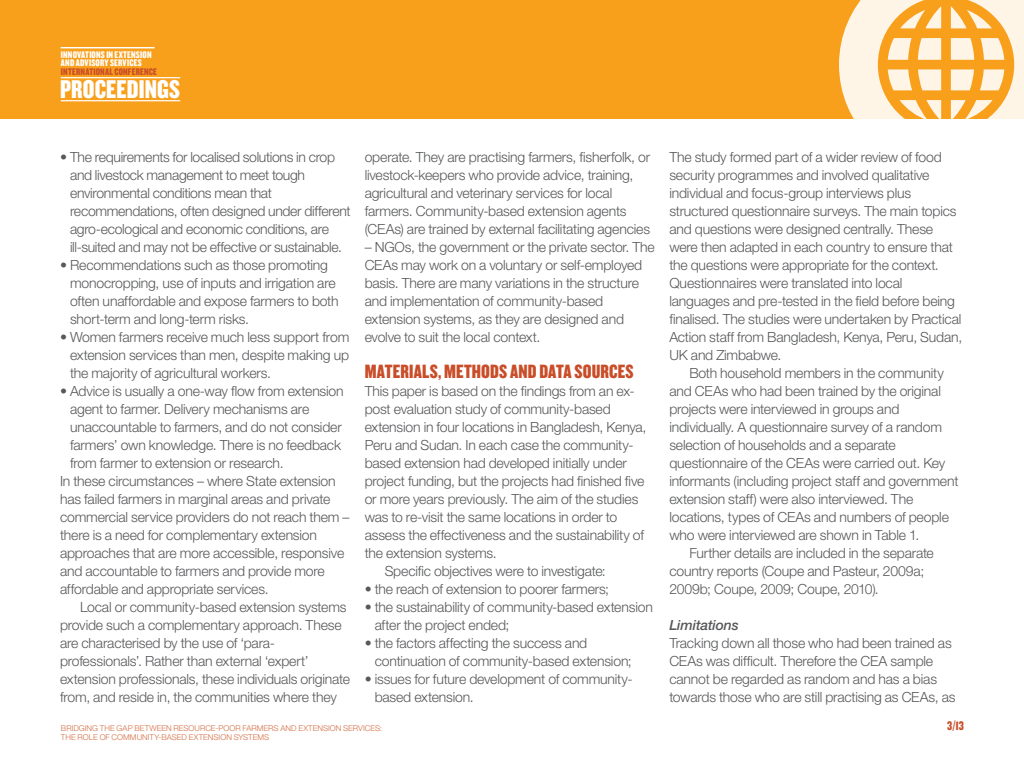
<style>
.page{position:relative;width:1024px;height:768px;background:#fff}
.page>*{position:absolute;margin:0;border:0;box-sizing:border-box;transform-origin:0 0}
.t1{font:26.7px "Knockout HTF69 Full Liteweight";letter-spacing:.005em;color:#fff}
.t2{font:20px "Knockout HTF69 Full Liteweight";letter-spacing:.01em;color:#c94d28}
.t3{font:300 14px/18px "Helvetica Neue";letter-spacing:-.015em;color:#57585a}
.t4{font:italic 500 14px "Helvetica Neue";letter-spacing:-.01em;color:#57585a}
.t5{font:13px "Knockout HTF69 Full Liteweight";color:#c94d28}
.t6{font:10px/8.5px "Knockout HTF69 Full Liteweight";letter-spacing:.015em;color:#fff}
.t7{font:10px "Knockout HTF69 Full Liteweight";letter-spacing:.015em;color:#c94d28}
.t8{font:300 8px/9px "Helvetica Neue";color:#d36e44}
</style>
<div class="page">
<div style="left:0;top:0;width:1024px;height:119px;background:#f89f1c"></div>
<hr style="left:61px;top:77px;width:119px;height:1px;background:#fff">
<hr style="left:61px;top:100px;width:119px;height:1px;background:#fff">
<hr style="left:61px;top:47px;width:94px;height:1px;background:#fff">
<svg style="left:839px;top:0;width:185px;height:119px;fill:#fef5e7"></svg>
<svg style="left:951px;top:38px;width:23px;height:22px"></svg>
<svg style="left:951px;top:6px;width:41px;height:22px"></svg>
<svg style="left:951px;top:69px;width:23px;height:21px"></svg>
<svg style="left:951px;top:100px;width:42px;height:19px"></svg>
<p class="t6" style="left:61px;top:50px;width:92px">INNOVATIONS IN EXTENSION<br>AND ADVISORY SERVICES</p>
<p class="t7" style="left:61px;top:66px;width:97px">INTERNATIONAL CONFERENCE</p>
<h1 class="t1" style="left:60px;top:75px;width:122px">PROCEEDINGS</h1>
<p class="t3" style="left:70px;top:148px;width:282px;text-indent:-10px">• The requirements for localised solutions in crop and livestock management to meet tough environmental conditions mean that recommendations, often designed under different agro-ecological and economic conditions, are ill-suited and may not be effective or sustainable.</p>
<p class="t3" style="left:70px;top:256px;width:270px;text-indent:-10px">• Recommendations such as those promoting monocropping, use of inputs and irrigation are often unaffordable and expose farmers to both short-term and long-term risks.</p>
<p class="t3" style="left:70px;top:328px;width:281px;text-align:justify;text-indent:-10px">• Women farmers receive much less support from extension services than men, despite making up the majority of agricultural workers.</p>
<p class="t3" style="left:60px;top:382px;width:285px">• Advice is usually a one-way flow from extension</p>
<p class="t3" style="left:70px;top:400px;width:241px">agent to farmer. Delivery mechanisms are</p>
<p class="t3" style="left:70px;top:418px;width:273px">unaccountable to farmers, and do not consider</p>
<p class="t3" style="left:70px;top:436px;width:273px">farmers’ own knowledge. There is no feedback</p>
<p class="t3" style="left:70px;top:454px;width:215px">from farmer to extension or research.</p>
<p class="t3" style="left:60px;top:472px;width:277px">In these circumstances – where State extension</p>
<p class="t3" style="left:60px;top:490px;width:272px">has failed farmers in marginal areas and private</p>
<p class="t3" style="left:60px;top:508px;width:291px">commercial service providers do not reach them –</p>
<p class="t3" style="left:60px;top:526px;width:259px">there is a need for complementary extension</p>
<p class="t3" style="left:60px;top:544px;width:286px">approaches that are more accessible, responsive</p>
<p class="t3" style="left:60px;top:562px;width:266px">and accountable to farmers and provide more</p>
<p class="t3" style="left:60px;top:580px;width:210px">affordable and appropriate services.</p>
<p class="t3" style="left:80px;top:598px;width:268px">Local or community-based extension systems</p>
<p class="t3" style="left:60px;top:616px;width:283px">provide such a complementary approach. These</p>
<p class="t3" style="left:60px;top:634px;width:217px">are characterised by the use of ‘para-</p>
<p class="t3" style="left:60px;top:652px;width:250px">professionals’. Rather than external ‘expert’</p>
<p class="t3" style="left:60px;top:670px;width:292px">extension professionals, these individuals originate</p>
<p class="t3" style="left:60px;top:688px;width:278px">from, and reside in, the communities where they</p>
<p class="t3" style="left:365px;top:148px;width:287px">operate. They are practising farmers, fisherfolk, or livestock-keepers who provide advice, training, agricultural and veterinary services for local farmers. Community-based extension agents (CEAs) are trained by external facilitating agencies</p>
<p class="t3" style="left:365px;top:238px;width:292px">– NGOs, the government or the private sector. The CEAs may work on a voluntary or self-employed basis. There are many variations in the structure and implementation of community-based extension systems, as they are designed and evolve to suit the local context.</p>
<h2 class="t2" style="left:365px;top:361px;width:270px">MATERIALS, METHODS AND DATA SOURCES</h2>
<p class="t3" style="left:365px;top:382px;width:271px">This paper is based on the findings from an ex-</p>
<p class="t3" style="left:365px;top:400px;width:248px">post evaluation study of community-based</p>
<p class="t3" style="left:365px;top:418px;width:283px">extension in four locations in Bangladesh, Kenya,</p>
<p class="t3" style="left:365px;top:436px;width:270px">Peru and Sudan. In each case the community-</p>
<p class="t3" style="left:365px;top:454px;width:264px">based extension had developed initially under</p>
<p class="t3" style="left:365px;top:472px;width:281px">project funding, but the projects had finished five</p>
<p class="t3" style="left:365px;top:490px;width:275px">or more years previously. The aim of the studies</p>
<p class="t3" style="left:365px;top:508px;width:254px">was to re-visit the same locations in order to</p>
<p class="t3" style="left:365px;top:526px;width:281px">assess the effectiveness and the sustainability of</p>
<p class="t3" style="left:365px;top:544px;width:134px">the extension systems.</p>
<p class="t3" style="left:385px;top:562px;width:223px">Specific objectives were to investigate:</p>
<p class="t3" style="left:365px;top:580px;width:246px">• the reach of extension to poorer farmers;</p>
<p class="t3" style="left:375px;top:598px;width:280px;text-indent:-10px">• the sustainability of community-based extension after the project ended;</p>
<p class="t3" style="left:375px;top:634px;width:259px;text-indent:-10px">• the factors affecting the success and continuation of community-based extension;</p>
<p class="t3" style="left:375px;top:670px;width:259px;text-indent:-10px">• issues for future development of community&shy;based extension.</p>
<p class="t3" style="left:669px;top:148px;width:294px">The study formed part of a wider review of food security programmes and involved qualitative individual and focus-group interviews plus structured questionnaire surveys. The main topics and questions were designed centrally. These were then adapted in each country to ensure that the questions were appropriate for the context.<br>Questionnaires were translated into local languages and pre-tested in the field before being finalised. The studies were undertaken by Practical Action staff from Bangladesh, Kenya, Peru, Sudan, UK and Zimbabwe.</p>
<p class="t3" style="left:689px;top:364px;width:256px">Both household members in the community</p>
<p class="t3" style="left:669px;top:382px;width:273px">and CEAs who had been trained by the original</p>
<p class="t3" style="left:669px;top:400px;width:232px">projects were interviewed in groups and</p>
<p class="t3" style="left:669px;top:418px;width:274px">individually. A questionnaire survey of a random</p>
<p class="t3" style="left:669px;top:436px;width:228px">selection of households and a separate</p>
<p class="t3" style="left:669px;top:454px;width:278px">questionnaire of the CEAs were carried out. Key</p>
<p class="t3" style="left:669px;top:472px;width:291px">informants (including project staff and government</p>
<p class="t3" style="left:669px;top:490px;width:246px">extension staff) were also interviewed. The</p>
<p class="t3" style="left:669px;top:508px;width:281px">locations, types of CEAs and numbers of people</p>
<p class="t3" style="left:669px;top:526px;width:252px">who were interviewed are shown in Table 1.</p>
<p class="t3" style="left:689px;top:544px;width:246px">Further details are included in the separate</p>
<p class="t3" style="left:669px;top:562px;width:256px">country reports (Coupe and Pasteur, 2009a;</p>
<p class="t3" style="left:669px;top:580px;width:211px">2009b; Coupe, 2009; Coupe, 2010).</p>
<p class="t4" style="left:669px;top:617px;width:71px">Limitations</p>
<p class="t3" style="left:669px;top:634px;width:288px">Tracking down all those who had been trained as CEAs was difficult. Therefore the CEA sample cannot be regarded as random and has a bias towards those who are still practising as CEAs, as</p>
<p class="t8" style="left:61px;top:723px;width:323px">BRIDGING THE GAP BETWEEN RESOURCE-POOR FARMERS AND EXTENSION SERVICES:<br>THE ROLE OF COMMUNITY-BASED EXTENSION SYSTEMS</p>
<p class="t5" style="left:947px;top:719px;width:18px">3/13</p>
</div>
